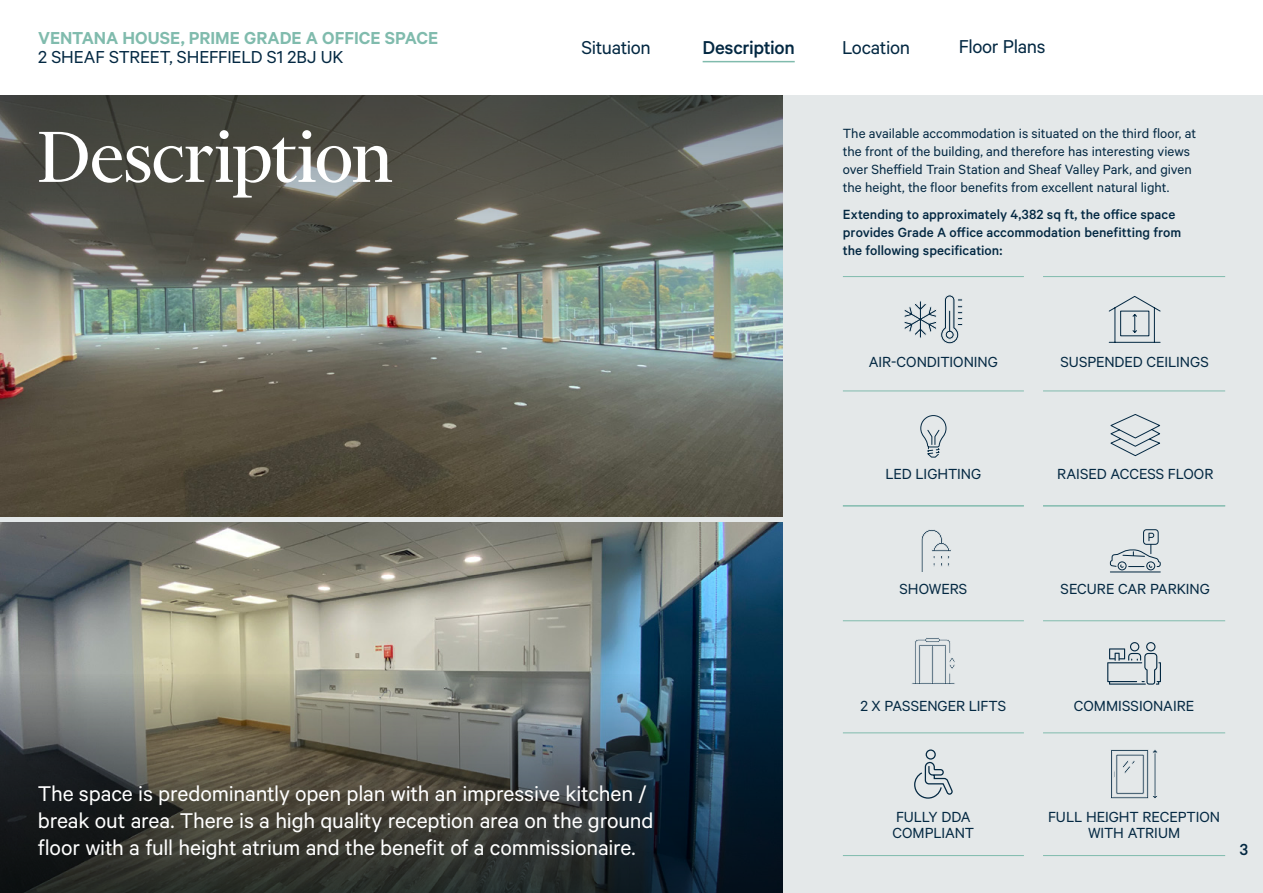
<style>
.page{position:relative;width:1263px;height:893px;background:#fff}
.page>*{position:absolute;margin:0;border:0;box-sizing:border-box;transform-origin:0 0}
.t1{font:82.5px "Financier Display";letter-spacing:-.005em;color:#fff}
.t2{font:24px/27px "Calibre";letter-spacing:-.01em;color:#fff}
.t3{font:21px "Calibre";letter-spacing:-.02em;color:#032842}
.t4{font:500 21px "Calibre";letter-spacing:-.015em;color:#032842}
.t5{font:600 19.5px "Calibre";color:#80bbad}
.t6{font:19.5px "Calibre";letter-spacing:-.005em;color:#032842}
.t7{font:500 18px "Calibre";color:#032842}
.t8{font:16.5px/16.5px "Calibre";letter-spacing:-.005em;color:#032842}
.t9{font:15px/18px "Calibre";color:#032842}
.t10{font:500 15px/18px "Calibre";color:#032842}
</style>
<div class="page">
<div style="left:0;top:95px;width:1263px;height:798px;background:#e4e8e9"></div>
<img style="left:0;top:345px;width:782px;height:171px">
<img style="left:0;top:95px;width:782px;height:250px">
<img style="left:0;top:523px;width:782px;height:149px">
<hr style="left:843px;top:620px;width:181px;height:1px;background:#80bbad">
<hr style="left:1043px;top:620px;width:182px;height:1px;background:#80bbad">
<hr style="left:843px;top:276px;width:181px;height:1px;background:#80bbad">
<hr style="left:1043px;top:276px;width:182px;height:1px;background:#80bbad">
<hr style="left:843px;top:391px;width:181px;height:1px;background:#80bbad">
<hr style="left:1043px;top:391px;width:182px;height:1px;background:#80bbad">
<hr style="left:843px;top:505px;width:181px;height:1px;background:#80bbad">
<hr style="left:1043px;top:505px;width:182px;height:1px;background:#80bbad">
<hr style="left:843px;top:732px;width:181px;height:1px;background:#80bbad">
<hr style="left:843px;top:855px;width:181px;height:1px;background:#80bbad">
<hr style="left:1043px;top:732px;width:182px;height:1px;background:#80bbad">
<hr style="left:1043px;top:855px;width:182px;height:1px;background:#80bbad">
<svg style="left:1108px;top:296px;width:53px;height:47px"></svg>
<svg style="left:1110px;top:414px;width:51px;height:43px"></svg>
<hr style="left:703px;top:61px;width:92px;height:1px;background:#80bbad">
<svg style="left:904px;top:295px;width:59px;height:49px"></svg>
<img style="left:0;top:672px;width:782px;height:221px">
<svg style="left:920px;top:415px;width:27px;height:43px"></svg>
<svg style="left:911px;top:637px;width:44px;height:47px"></svg>
<svg style="left:1107px;top:642px;width:54px;height:43px"></svg>
<svg style="left:914px;top:749px;width:39px;height:50px"></svg>
<svg style="left:1111px;top:749px;width:47px;height:50px"></svg>
<svg style="left:921px;top:529px;width:30px;height:43px"></svg>
<svg style="left:1110px;top:529px;width:51px;height:41px"></svg>
<hr style="left:1110px;top:571px;width:51px;height:1px;background:#032842">
<h3 class="t5" style="left:38px;top:26px;width:401px">VENTANA HOUSE, PRIME GRADE A OFFICE SPACE</h3>
<h3 class="t6" style="left:38px;top:46px;width:307px">2 SHEAF STREET, SHEFFIELD S1 2BJ UK</h3>
<h1 class="t1" style="left:38px;top:114px;width:356px">Description</h1>
<h3 class="t3" style="left:581px;top:35px;width:71px">Situation</h3>
<h3 class="t4" style="left:703px;top:35px;width:94px">Description</h3>
<h3 class="t3" style="left:842px;top:35px;width:70px">Location</h3>
<h3 class="t3" style="left:959px;top:34px;width:88px">Floor Plans</h3>
<p class="t9" style="left:843px;top:124px;width:355px">The available accommodation is situated on the third floor, at the front of the building, and therefore has interesting views over Sheffield Train Station and Sheaf Valley Park, and given the height, the floor benefits from excellent natural light.</p>
<p class="t10" style="left:843px;top:204px;width:340px">Extending to approximately 4,382 sq ft, the office space provides Grade A office accommodation benefitting from the following specification:</p>
<p class="t8" style="left:869px;top:353px;width:131px">AIR-CONDITIONING</p>
<p class="t8" style="left:1060px;top:353px;width:150px">SUSPENDED CEILINGS</p>
<p class="t8" style="left:885px;top:465px;width:97px">LED LIGHTING</p>
<p class="t8" style="left:1057px;top:465px;width:158px">RAISED ACCESS FLOOR</p>
<p class="t8" style="left:899px;top:580px;width:69px">SHOWERS</p>
<p class="t8" style="left:1061px;top:580px;width:151px">SECURE CAR PARKING</p>
<h2 class="t2" style="left:38px;top:779px;width:617px">The space is predominantly open plan with an impressive kitchen / break out area. There is a high quality reception area on the ground floor with a full height atrium and the benefit of a commissionaire.</h2>
<p class="t8" style="left:860px;top:697px;width:147px">2 X PASSENGER LIFTS</p>
<p class="t8" style="left:1074px;top:697px;width:122px">COMMISSIONAIRE</p>
<p class="t8" style="left:892px;top:808px;width:83px">FULLY DDA<br>COMPLIANT</p>
<p class="t8" style="left:1048px;top:808px;width:173px;text-align:center">FULL HEIGHT RECEPTION<br>WITH ATRIUM</p>
<p class="t7" style="left:1240px;top:839px;width:10px">3</p>
</div>
